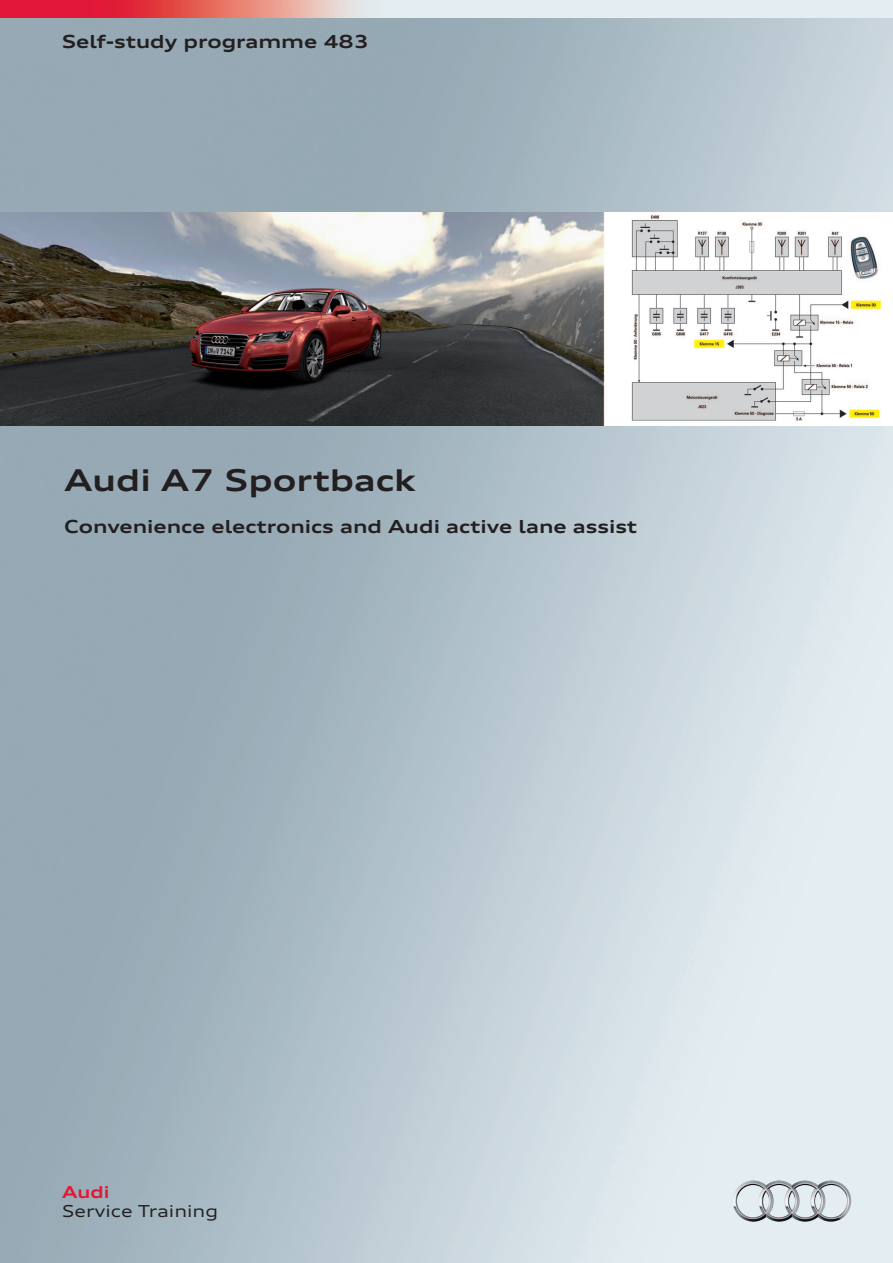
<style>
.page{position:relative;width:893px;height:1263px;background:#fff}
.page>*{position:absolute;margin:0;border:0;box-sizing:border-box;transform-origin:0 0}
.t1{font:700 expanded 30px "Audi Type";color:#231f20}
.t2{font:700 expanded 18px "Audi Type";color:#231f20}
.t3{font:expanded 16.5px "Audi Type";color:#231f20}
.t4{font:700 expanded 16.5px "Audi Type";color:#e21736}
</style>
<div class="page">
<img style="left:0;top:17px;width:893px;height:1246px">
<img style="left:767px;top:1180px;width:62px;height:5px">
<img style="left:0;top:0;width:893px;height:17px">
<img style="left:0;top:213px;width:893px;height:212px">
<p class="t2" style="left:62px;top:30px;width:308px">Self-study programme 483</p>
<h1 class="t1" style="left:65px;top:461px;width:353px">Audi A7 Sportback</h1>
<p class="t2" style="left:64px;top:515px;width:574px">Convenience electronics and Audi active lane assist</p>
<p class="t4" style="left:62px;top:1182px;width:49px">Audi</p>
<p class="t3" style="left:62px;top:1200px;width:158px">Service Training</p>
</div>
